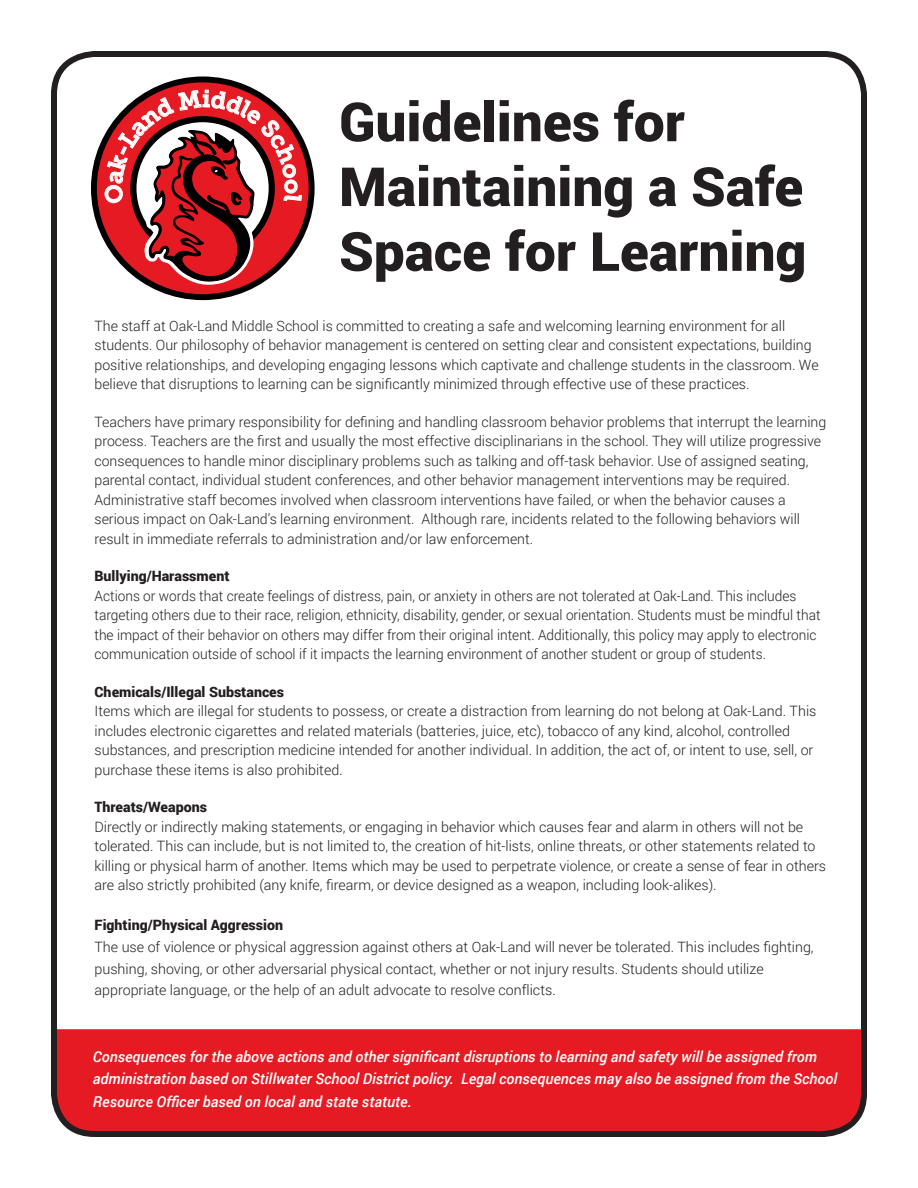
<style>
.page{position:relative;width:918px;height:1188px;background:#fff}
.page>*{position:absolute;margin:0;border:0;box-sizing:border-box;transform-origin:0 0}
.t1{font:900 54px/64.8px "Roboto";color:#231f20}
.t2{font:italic 500 15px/22.5px "Roboto";color:#fff}
.t3{font:300 14.25px/19.5px "Roboto";color:#231f20}
.t4{font:300 14.25px/19.5px "Roboto";color:#231f20;scale:.96 1}
.t5{font:900 14.25px "Roboto";color:#231f20}
</style>
<div class="page">
<div style="left:58px;top:1029px;width:802px;height:107px;background:#e51a23"></div>
<div style="left:51px;top:51px;width:816px;height:1086px;border:6px solid #231f20;border-radius:40px"></div>
<svg style="left:94px;top:79px;width:218px;height:218px;background:#a7131a"></svg>
<div style="left:91px;top:77px;width:224px;height:223px;border:6px solid #000001;border-radius:50%"></div>
<svg style="left:105px;top:89px;width:197px;height:199px"></svg>
<p class="t1" style="left:339px;top:87px;width:469px">Guidelines for<br>Maintaining a Safe<br>Space for Learning</p>
<p class="t3" style="left:94px;top:316px;width:726px">The staff at Oak-Land Middle School is committed to creating a safe and welcoming learning environment for all students. Our philosophy of behavior management is centered on setting clear and consistent expectations, building positive relationships, and developing engaging lessons which captivate and challenge students in the classroom. We believe that disruptions to learning can be significantly minimized through effective use of these practices.</p>
<p class="t3" style="left:94px;top:412px;width:733px">Teachers have primary responsibility for defining and handling classroom behavior problems that interrupt the learning process. Teachers are the first and usually the most effective disciplinarians in the school. They will utilize progressive consequences to handle minor disciplinary problems such as talking and off-task behavior. Use of assigned seating, parental contact, individual student conferences, and other behavior management interventions may be required.<br>Administrative staff becomes involved when classroom interventions have failed, or when the behavior causes a serious impact on Oak-Land’s learning environment. Although rare, incidents related to the following behaviors will result in immediate referrals to administration and/or law enforcement.</p>
<p class="t5" style="left:94px;top:566px;width:137px">Bullying/Harassment</p>
<p class="t4" style="left:94px;top:586px;width:758px">Actions or words that create feelings of distress, pain, or anxiety in others are not tolerated at Oak-Land. This includes targeting others due to their race, religion, ethnicity, disability, gender, or sexual orientation. Students must be mindful that the impact of their behavior on others may differ from their original intent. Additionally, this policy may apply to electronic communication outside of school if it impacts the learning environment of another student or group of students.</p>
<p class="t5" style="left:94px;top:682px;width:191px">Chemicals/Illegal Substances</p>
<p class="t3" style="left:94px;top:701px;width:723px">Items which are illegal for students to possess, or create a distraction from learning do not belong at Oak-Land. This includes electronic cigarettes and related materials (batteries, juice, etc), tobacco of any kind, alcohol, controlled substances, and prescription medicine intended for another individual. In addition, the act of, or intent to use, sell, or purchase these items is also prohibited.</p>
<p class="t5" style="left:94px;top:797px;width:114px">Threats/Weapons</p>
<p class="t3" style="left:94px;top:817px;width:733px">Directly or indirectly making statements, or engaging in behavior which causes fear and alarm in others will not be tolerated. This can include, but is not limited to, the creation of hit-lists, online threats, or other statements related to killing or physical harm of another. Items which may be used to perpetrate violence, or create a sense of fear in others are also strictly prohibited (any knife, firearm, or device designed as a weapon, including look-alikes).</p>
<p class="t5" style="left:94px;top:915px;width:190px">Fighting/Physical Aggression</p>
<p class="t3" style="left:94px;top:935px;width:721px;line-height:21.8px">The use of violence or physical aggression against others at Oak-Land will never be tolerated. This includes fighting, pushing, shoving, or other adversarial physical contact, whether or not injury results. Students should utilize appropriate language, or the help of an adult advocate to resolve conflicts.</p>
<p class="t2" style="left:93px;top:1045px;width:746px">Consequences for the above actions and other significant disruptions to learning and safety will be assigned from administration based on Stillwater School District policy. Legal consequences may also be assigned from the School<br>Resource Officer based on local and state statute.</p>
</div>
